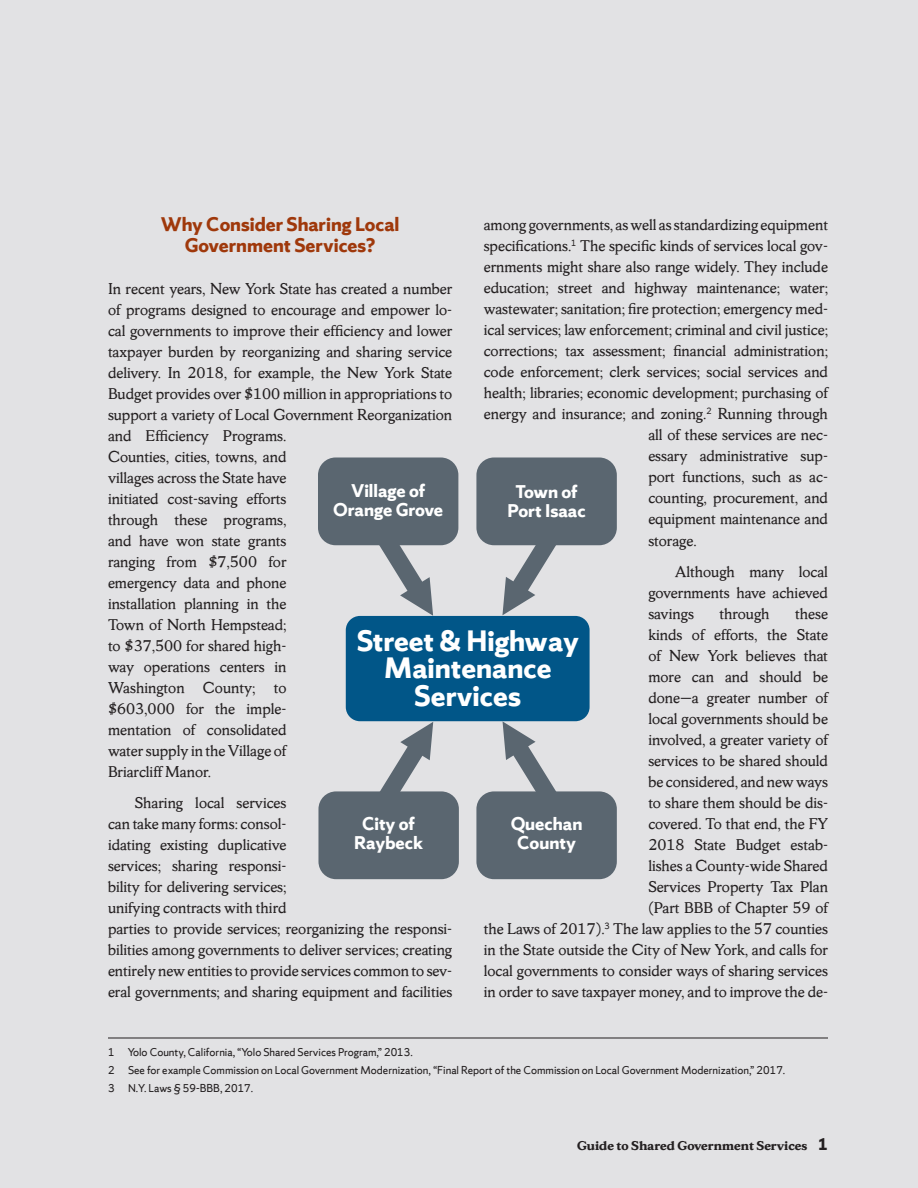
<style>
.page{position:relative;width:918px;height:1188px;background:#e2e2e4}
.page>*{position:absolute;margin:0;border:0;box-sizing:border-box;transform-origin:0 0}
.t1{font:700 31.2px/27.3px "Sherman Sans";color:#fff;text-align:center}
.t2{font:700 21px/21px "Sherman Sans";color:#9f380b;text-align:center}
.t3{font:700 19.5px/19.5px "Sherman Sans";color:#fff;text-align:center}
.t4{font:16.5px/21px "Sherman Serif";color:#231f20}
.t5{font:700 13.5px "Sherman Serif";color:#231f20}
.t6{font:12px/18px "Sherman Sans";color:#231f20}
.t7{font:9.6px "Sherman Sans";color:#231f20}
.s1{font-family:"Sherman Sans";font-size:18px}
</style>
<div class="page">
<div style="left:346px;top:616px;width:244px;height:105px;background:#015688;border-radius:14px"></div>
<div style="left:318px;top:791px;width:141px;height:88px;background:#5a6670;border-radius:18px"></div>
<div style="left:476px;top:791px;width:141px;height:88px;background:#5a6670;border-radius:18px"></div>
<hr style="left:108px;top:1038px;width:720px;height:1px;background:#231f20">
<div style="left:476px;top:458px;width:141px;height:87px;background:#5a6670;border-radius:18px"></div>
<div style="left:318px;top:458px;width:140px;height:87px;background:#5a6670;border-radius:18px"></div>
<svg style="left:350px;top:722px;width:83px;height:70px"></svg>
<svg style="left:503px;top:721px;width:83px;height:71px"></svg>
<svg style="left:350px;top:545px;width:83px;height:71px"></svg>
<svg style="left:502px;top:545px;width:83px;height:70px"></svg>
<p class="t2" style="left:161px;top:213px;width:240px">Why Consider Sharing Local<br>Government Services?</p>
<p class="t4" style="left:108px;top:278px;width:346px">In recent years, New York State has created a number of programs designed to encourage and empower lo&shy;cal governments to improve their efficiency and lower taxpayer burden by reorganizing and sharing service delivery. In 2018, for example, the New York State Budget provides over $100 million in appropriations to support a variety of Local Government Reorganization and Efficiency Programs.<br>Counties, cities, towns, and<br>villages across the State have<br>initiated cost-saving efforts<br>through these programs,<br>and have won state grants<br>ranging from $7,500 for<br>emergency data and phone<br>installation planning in the<br>Town of North Hempstead;<br>to $37,500 for shared high-<br>way operations centers in<br>Washington County; to<br>$603,000 for the imple-<br>mentation of consolidated<br>water supply in the Village of<br>Briarcliff Manor.</p>
<p class="t4" style="left:108px;top:792px;width:346px;text-indent:27px">Sharing local services<br>can take many forms: consol-<br>idating existing duplicative<br>services; sharing responsi-<br>bility for delivering services;<br>unifying contracts with third<br>parties to provide services; reorganizing the responsi&shy;bilities among governments to deliver services; creating entirely new entities to provide services common to sev&shy;eral governments; and sharing equipment and facilities</p>
<p class="t4" style="left:484px;top:214px;width:346px">among governments, as well as standardizing equipment specifications. The specific kinds of services local gov-</p>
<p class="t7" style="left:571px;top:237px;width:7px">1</p>
<p class="t4" style="left:484px;top:277px;width:346px">education; street and highway maintenance; water;</p>
<p class="t4" style="left:484px;top:298px;width:346px">wastewater; sanitation; fire protection; emergency med-</p>
<p class="t4" style="left:484px;top:319px;width:346px">ical services; law enforcement; criminal and civil justice;</p>
<p class="t4" style="left:484px;top:340px;width:346px">corrections; tax assessment; financial administration;</p>
<p class="t4" style="left:484px;top:361px;width:346px">code enforcement; clerk services; social services and</p>
<p class="t4" style="left:484px;top:382px;width:346px">health; libraries; economic development; purchasing of</p>
<p class="t4" style="left:484px;top:403px;width:346px">energy and insurance; and zoning.<sup>2</sup> Running through</p>
<p class="t4" style="left:648px;top:424px;width:181px">all of these services are nec-</p>
<p class="t4" style="left:648px;top:445px;width:181px">essary administrative sup-</p>
<p class="t4" style="left:648px;top:466px;width:181px">port functions, such as ac-</p>
<p class="t4" style="left:648px;top:487px;width:181px">counting, procurement, and</p>
<p class="t4" style="left:648px;top:508px;width:181px">equipment maintenance and</p>
<p class="t4" style="left:648px;top:529px;width:50px">storage.</p>
<p class="t4" style="left:484px;top:256px;width:346px">ernments might share also range widely. They include</p>
<p class="t3" style="left:333px;top:481px;width:112px">Village of<br>Orange Grove</p>
<p class="t3" style="left:508px;top:481px;width:80px">Town of<br>Port Isaac</p>
<p class="t4" style="left:648px;top:561px;width:181px;text-align:justify;text-indent:27px">Although many local governments have achieved savings</p>
<p class="t4" style="left:484px;top:603px;width:346px;text-align:right">these<br>kinds of efforts, the State<br>of New York believes that<br>more can and should be<br>done—a greater number of<br>local governments should be<br>involved, a greater variety of<br>services to be shared should<br>be considered, and new ways<br>to share them should be dis-<br>covered. To that end, the FY<br>2018 State Budget estab-<br>lishes a County-wide Shared<br>Services Property Tax Plan<br>(Part BBB of Chapter 59 of<br>the Laws of 2017).<sup>3</sup> The law applies to the 57 counties in the State outside the City of New York, and calls for local governments to consider ways of sharing services in order to save taxpayer money, and to improve the de-</p>
<p class="t4" style="left:719px;top:603px;width:52px">through</p>
<h1 class="t1" style="left:357px;top:627px;width:224px">Street &amp; Highway<br>Maintenance<br>Services</h1>
<p class="t3" style="left:354px;top:813px;width:71px">City of<br>Raybeck</p>
<p class="t3" style="left:511px;top:813px;width:73px">Quechan<br>County</p>
<p class="t6" style="left:108px;top:1043px;width:679px">1 Yolo County, California, “Yolo Shared Services Program,” 2013.<br>2 See for example Commission on Local Government Modernization, “Final Report of the Commission on Local Government Modernization,” 2017.<br>3 N.Y. Laws § 59-BBB, 2017.</p>
<p class="t5" style="left:577px;top:1137px;width:252px">Guide to Shared Government Services <span class="s1">1</span></p>
</div>
